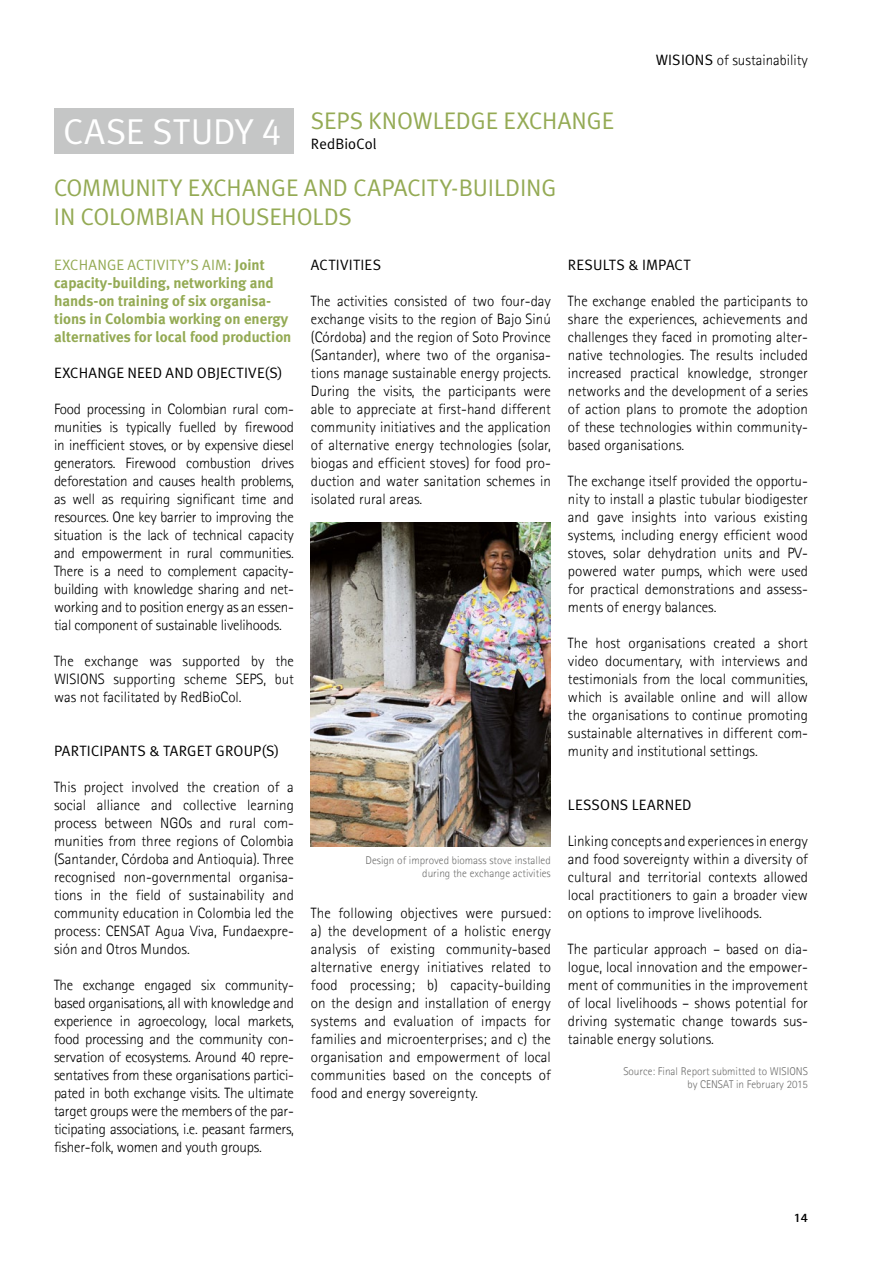
<style>
.page{position:relative;width:893px;height:1263px;background:#fff}
.page>*{position:absolute;margin:0;border:0;box-sizing:border-box;transform-origin:0 0}
.t1{font:36px "Meta Plus";color:#fff}
.t2{font:24px "Meta Plus";letter-spacing:-.005em;color:#94aa54}
.t3{font:300 15px/18px "Agfa Rotis Sans Serif";color:#000;text-align:justify}
.t4{font:700 15px/18px "Meta Plus";color:#94aa54}
.t5{font:15px "Meta Plus";letter-spacing:.01em;color:#000}
.t6{font:15px "Meta Plus";color:#94aa54}
.t7{font:800 12.75px "Agfa Rotis Sans Serif";color:#000}
.t8{font:300 11.25px/13.5px "Agfa Rotis Sans Serif";color:#6f6f6e;text-align:right}
.s1{font-family:"Meta Plus";font-weight:400}
.s2{font-weight:400}
</style>
<div class="page">
<div style="left:54px;top:108px;width:240px;height:45px;background:#c5c6c6"></div>
<img style="left:311px;top:522px;width:240px;height:324px">
<h1 class="t1" style="left:64px;top:110px;width:219px">CASE STUDY 4</h1>
<h2 class="t2" style="left:311px;top:107px;width:301px">SEPS KNOWLEDGE EXCHANGE</h2>
<p class="t5" style="left:311px;top:135px;width:67px">REDBIOCOL</p>
<h2 class="t2" style="left:54px;top:174px;width:16px">COMMUNITY</h2>
<h2 class="t2" style="left:188px;top:174px;width:132px">EXCHANG E AND</h2>
<h2 class="t2" style="left:353px;top:174px;width:14px">CAPACITY</h2>
<h2 class="t2" style="left:451px;top:174px;width:67px">-BUILDING</h2>
<h2 class="t2" style="left:54px;top:203px;width:127px">IN COLOMBIAN</h2>
<h2 class="t2" style="left:210px;top:203px;width:143px">HOUSEHOLDS</h2>
<p class="t3" style="left:656px;top:51px;width:154px"><span class="s1">WISIONS</span> of sustainability</p>
<p class="t4" style="left:54px;top:256px;width:239px;text-indent:103px"><span class="s2">VITY’S AIM :</span> Joint capacity-building, networking and hands-on training of six organisa&shy;tions in Colombia working on energy alternatives for local food production</p>
<p class="t5" style="left:54px;top:364px;width:45px">EXCHANG</p>
<p class="t5" style="left:116px;top:364px;width:60px">E NEED AND</p>
<p class="t5" style="left:197px;top:364px;width:87px">OBJECTIVE(S)</p>
<p class="t3" style="left:54px;top:400px;width:241px">Food processing in Colombian rural com&shy;munities is typically fuelled by firewood in inefficient stoves, or by expensive diesel generators. Firewood combustion drives deforestation and causes health problems, as well as requiring significant time and resources. One key barrier to improving the situation is the lack of technical capacity and empowerment in rural communities.<br>There is a need to complement capacity&shy;building with knowledge sharing and net&shy;working and to position energy as an essen&shy;tial component of sustainable livelihoods.</p>
<p class="t3" style="left:54px;top:652px;width:241px">The exchange was supported by the WISIONS supporting scheme SEPS, but was not facilitated by RedBioCol.</p>
<p class="t6" style="left:54px;top:256px;width:45px">EXCHANG</p>
<p class="t6" style="left:116px;top:256px;width:19px">E ACTI</p>
<p class="t5" style="left:54px;top:742px;width:9px">PARTICIPANT</p>
<p class="t5" style="left:138px;top:742px;width:35px">S &amp; TARG</p>
<p class="t5" style="left:197px;top:742px;width:29px">ET GROUP</p>
<p class="t5" style="left:261px;top:742px;width:20px">(S)</p>
<p class="t3" style="left:54px;top:778px;width:241px">This project involved the creation of a social alliance and collective learning process between NGOs and rural com&shy;munities from three regions of Colombia (Santander, Córdoba and Antioquia). Three recognised non-governmental organisa&shy;tions in the field of sustainability and community education in Colombia led the process: CENSAT Agua Viva, Fundaexpre&shy;sión and Otros Mundos.</p>
<p class="t3" style="left:54px;top:976px;width:241px">The exchange engaged six community&shy;based organisations, all with knowledge and experience in agroecology, local markets, food processing and the community con&shy;servation of ecosystems. Around 40 repre&shy;sentatives from these organisations partici&shy;pated in both exchange visits. The ultimate target groups were the members of the par&shy;ticipating associations, i.e. peasant farmers, fisher-folk, women and youth groups.</p>
<p class="t5" style="left:311px;top:256px;width:8px">ACTI</p>
<p class="t5" style="left:340px;top:256px;width:43px">VITI ES</p>
<p class="t3" style="left:311px;top:292px;width:241px">The activities consisted of two four-day exchange visits to the region of Bajo Sinú (Córdoba) and the region of Soto Province (Santander), where two of the organisa&shy;tions manage sustainable energy projects.<br>During the visits, the participants were able to appreciate at first-hand different community initiatives and the application of alternative energy technologies (solar, biogas and efficient stoves) for food pro&shy;duction and water sanitation schemes in isolated rural areas.</p>
<p class="t8" style="left:366px;top:853px;width:187px">Design of improved biomass stove installed during the exchange activities</p>
<p class="t3" style="left:311px;top:904px;width:241px">The following objectives were pursued: a) the development of a holistic energy analysis of existing community-based alternative energy initiatives related to food processing; b) capacity-building on the design and installation of energy systems and evaluation of impacts for families and microenterprises; and c) the organisation and empowerment of local communities based on the concepts of food and energy sovereignty.</p>
<p class="t5" style="left:568px;top:256px;width:83px">RESULTS &amp; IMPACT</p>
<p class="t3" style="left:568px;top:292px;width:241px">The exchange enabled the participants to share the experiences, achievements and challenges they faced in promoting alter&shy;native technologies. The results included increased practical knowledge, stronger networks and the development of a series of action plans to promote the adoption of these technologies within community&shy;based organisations.</p>
<p class="t3" style="left:568px;top:472px;width:241px">The exchange itself provided the opportu&shy;nity to install a plastic tubular biodigester and gave insights into various existing systems, including energy efficient wood stoves, solar dehydration units and PV&shy;powered water pumps, which were used for practical demonstrations and assess&shy;ments of energy balances.</p>
<p class="t3" style="left:568px;top:634px;width:241px">The host organisations created a short video documentary, with interviews and testimonials from the local communities, which is available online and will allow the organisations to continue promoting sustainable alternatives in different com&shy;munity and institutional settings.</p>
<p class="t5" style="left:568px;top:796px;width:123px">LESSONS LEARN ED</p>
<p class="t3" style="left:568px;top:832px;width:241px">Linking concepts and experiences in energy and food sovereignty within a diversity of cultural and territorial contexts allowed local practitioners to gain a broader view on options to improve livelihoods.</p>
<p class="t3" style="left:568px;top:940px;width:241px">The particular approach – based on dia&shy;logue, local innovation and the empower&shy;ment of communities in the improvement of local livelihoods – shows potential for driving systematic change towards sus&shy;tainable energy solutions.</p>
<p class="t8" style="left:623px;top:1064px;width:186px">Source: Final Report submitted to WISIONS by CENSAT in February 2015</p>
<p class="t7" style="left:794px;top:1209px;width:16px">14</p>
</div>
